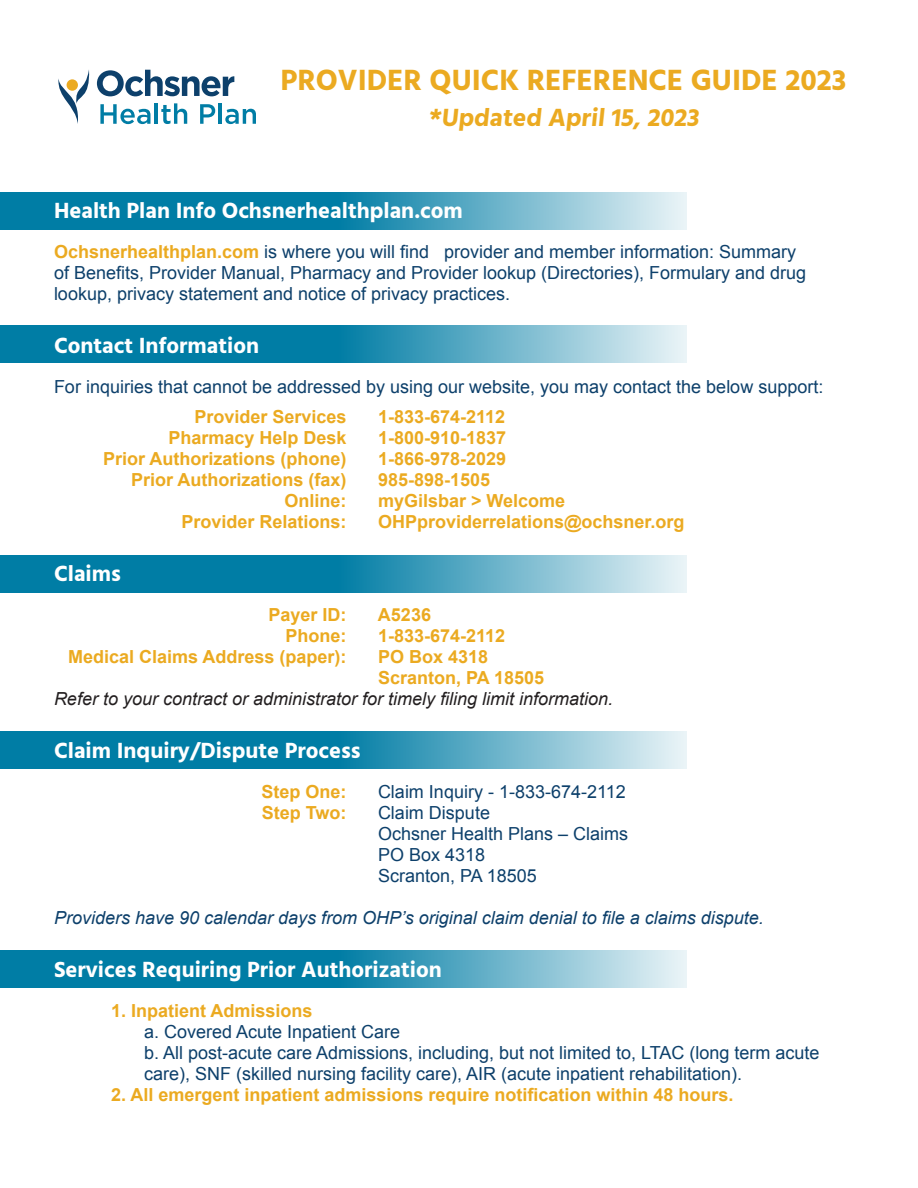
<style>
.page{position:relative;width:918px;height:1188px;background:#fff}
.page>*{position:absolute;margin:0;border:0;box-sizing:border-box;transform-origin:0 0}
.t1{font:700 30px "Hind";color:#ebaa21}
.t2{font:700 25.5px "Hind";color:#ebaa21}
.t3{font:700 22.5px "Hind";color:#fff}
.t4{font:18px/21px "Arial";color:#0d406b}
.t5{font:700 18px "Arial";color:#ebaa21}
.t6{font:italic 18px "Arial";color:#0d406b}
.t7{font:italic 18px "Arial";color:#231f20}
.s1{font-weight:700;color:#ebaa21}
</style>
<div class="page">
<svg style="left:0;top:950px;width:687px;height:38px;background:#3b9ab9"></svg>
<svg style="left:0;top:732px;width:687px;height:37px;background:#3b9ab9"></svg>
<svg style="left:0;top:555px;width:687px;height:38px;background:#3b9ab9"></svg>
<svg style="left:0;top:326px;width:687px;height:37px;background:#3b9ab9"></svg>
<svg style="left:0;top:192px;width:687px;height:38px;background:#3b9ab9"></svg>
<svg style="left:58px;top:70px;width:32px;height:54px"></svg>
<div style="left:67px;top:79px;width:11px;height:12px;background:#ebaa21;border-radius:50%"></div>
<svg style="left:100px;top:104px;width:50px;height:20px"></svg>
<hr style="left:155px;top:103px;width:3px;height:21px;background:#007da5">
<svg style="left:161px;top:103px;width:26px;height:21px"></svg>
<svg style="left:200px;top:104px;width:15px;height:20px"></svg>
<hr style="left:219px;top:103px;width:3px;height:21px;background:#007da5">
<svg style="left:225px;top:109px;width:31px;height:15px"></svg>
<svg style="left:97px;top:70px;width:137px;height:26px"></svg>
<p class="t1" style="left:281px;top:62px;width:567px">PROVIDER QUICK REFERENCE GUIDE 2023</p>
<p class="t2" style="left:428px;top:102px;width:277px">*Updated April 15, 2023</p>
<p class="t3" style="left:54px;top:197px;width:410px">Health Plan Info Ochsnerhealthplan.com</p>
<p class="t4" style="left:54px;top:241px;width:754px"><span class="s1">Ochsnerhealthplan.com</span> is where you will find provider and member information: Summary of Benefits, Provider Manual, Pharmacy and Provider lookup (Directories), Formulary and drug lookup, privacy statement and notice of privacy practices.</p>
<p class="t3" style="left:54px;top:332px;width:207px">Contact Information</p>
<p class="t4" style="left:54px;top:376px;width:771px">For inquiries that cannot be addressed by using our website, you may contact the below support:</p>
<p class="t5" style="left:194px;top:405px;width:154px">Provider Services</p>
<p class="t5" style="left:378px;top:405px;width:129px">1-833-674-2112</p>
<p class="t5" style="left:168px;top:426px;width:180px">Pharmacy Help Desk</p>
<p class="t5" style="left:378px;top:426px;width:130px">1-800-910-1837</p>
<p class="t5" style="left:103px;top:447px;width:245px">Prior Authorizations (phone)</p>
<p class="t5" style="left:378px;top:447px;width:130px">1-866-978-2029</p>
<p class="t5" style="left:131px;top:468px;width:217px">Prior Authorizations (fax)</p>
<p class="t5" style="left:378px;top:468px;width:114px">985-898-1505</p>
<p class="t5" style="left:285px;top:489px;width:64px">Online:</p>
<p class="t5" style="left:378px;top:489px;width:189px">myGilsbar &gt; Welcome</p>
<p class="t5" style="left:181px;top:510px;width:167px">Provider Relations:</p>
<p class="t5" style="left:378px;top:510px;width:308px">OHPproviderrelations@ochsner.org</p>
<p class="t3" style="left:54px;top:560px;width:68px">Claims</p>
<p class="t5" style="left:268px;top:603px;width:80px">Payer ID:</p>
<p class="t5" style="left:378px;top:603px;width:55px">A5236</p>
<p class="t5" style="left:285px;top:624px;width:63px">Phone:</p>
<p class="t5" style="left:378px;top:624px;width:129px">1-833-674-2112</p>
<p class="t5" style="left:68px;top:645px;width:280px">Medical Claims Address (paper):</p>
<p class="t5" style="left:378px;top:645px;width:112px">PO Box 4318</p>
<p class="t5" style="left:378px;top:666px;width:168px">Scranton, PA 18505</p>
<p class="t7" style="left:54px;top:687px;width:561px">Refer to your contract or administrator for timely filing limit information.</p>
<p class="t3" style="left:54px;top:737px;width:308px">Claim Inquiry/Dispute Process</p>
<p class="t5" style="left:261px;top:780px;width:87px">Step One:</p>
<p class="t4" style="left:378px;top:781px;width:249px">Claim Inquiry - 1-833-674-2112</p>
<p class="t5" style="left:262px;top:801px;width:86px">Step Two:</p>
<p class="t4" style="left:378px;top:802px;width:114px">Claim Dispute</p>
<p class="t4" style="left:378px;top:823px;width:252px">Ochsner Health Plans – Claims</p>
<p class="t4" style="left:378px;top:844px;width:109px">PO Box 4318</p>
<p class="t4" style="left:378px;top:865px;width:160px">Scranton, PA 18505</p>
<p class="t6" style="left:54px;top:906px;width:711px">Providers have 90 calendar days from OHP’s original claim denial to file a claims dispute.</p>
<p class="t3" style="left:54px;top:956px;width:389px">Services Requiring Prior Authorization</p>
<p class="t5" style="left:111px;top:999px;width:203px">1. Inpatient Admissions</p>
<p class="t4" style="left:144px;top:1021px;width:258px">a. Covered Acute Inpatient Care</p>
<p class="t4" style="left:144px;top:1042px;width:677px">b. All post-acute care Admissions, including, but not limited to, LTAC (long term acute care), SNF (skilled nursing facility care), AIR (acute inpatient rehabilitation).</p>
<p class="t5" style="left:111px;top:1083px;width:624px">2. All emergent inpatient admissions require notification within 48 hours.</p>
</div>
